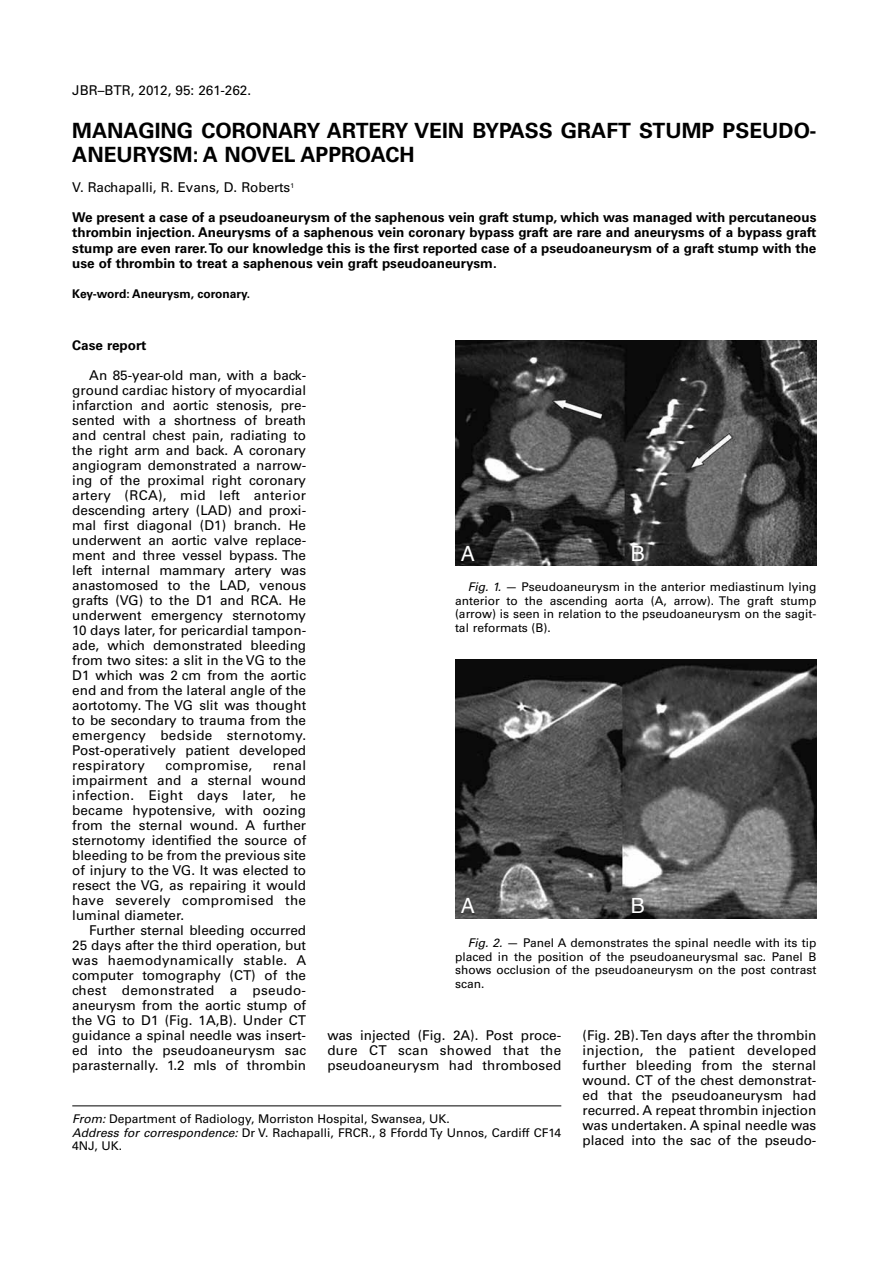
<style>
.page{position:relative;width:893px;height:1263px;background:#fff}
.page>*{position:absolute;margin:0;border:0;box-sizing:border-box;transform-origin:0 0}
.t1{font:700 21px/24px "Univers";color:#000}
.t2{font:21px "Helvetica";color:#fff}
.t3{font:13.5px/15px "Univers";color:#000;text-align:justify}
.t4{font:700 13.5px/15px "Univers";color:#000;text-align:justify}
.t5{font:13.5px "Univers";letter-spacing:.02em;color:#000}
.t6{font:12px/13.5px "Univers";color:#000;text-align:justify}
.t7{font:700 12px "Univers";color:#000}
.s1{font-style:italic}
</style>
<div class="page">
<hr style="left:72px;top:1105px;width:489px;height:1px;background:#000">
<img style="left:455px;top:340px;width:361px;height:226px">
<img style="left:455px;top:659px;width:361px;height:259px">
<p class="t3" style="left:72px;top:84px;width:180px">JBR–BTR, 2012, 95: 261-262.</p>
<h1 class="t1" style="left:72px;top:121px;width:746px">MANAGING CORONARY ARTERY VEIN BYPASS GRAFT STUMP PSEUDO-<br>ANEURYSM: A NOVEL APPROACH</h1>
<p class="t3" style="left:72px;top:181px;width:223px">V. Rachapalli, R. Evans, D. Roberts<sup>1</sup></p>
<p class="t4" style="left:72px;top:211px;width:746px">We present a case of a pseudoaneurysm of the saphenous vein graft stump, which was managed with percutaneous thrombin injection. Aneurysms of a saphenous vein coronary bypass graft are rare and aneurysms of a bypass graft stump are even rarer.To our knowledge this is the first reported case of a pseudoaneurysm of a graft stump with the use of thrombin to treat a saphenous vein graft pseudoaneurysm.</p>
<p class="t7" style="left:72px;top:289px;width:179px">Key-word: Aneurysm, coronary.</p>
<p class="t4" style="left:72px;top:339px;width:75px">Case report</p>
<p class="t3" style="left:72px;top:369px;width:235px;text-indent:17px">An 85-year-old man, with a back&shy;ground cardiac history of myocardial infarction and aortic stenosis, pre&shy;sented with a shortness of breath and central chest pain, radiating to the right arm and back. A coronary angiogram demonstrated a narrow&shy;ing of the proximal right coronary artery (RCA), mid left anterior descending artery (LAD) and proxi&shy;mal first diagonal (D1) branch. He underwent an aortic valve replace&shy;ment and three vessel bypass. The left internal mammary artery was anastomosed to the LAD, venous grafts (VG) to the D1 and RCA. He underwent emergency sternotomy 10 days later, for pericardial tampon&shy;ade, which demonstrated bleeding from two sites: a slit in the VG to the D1 which was 2 cm from the aortic end and from the lateral angle of the aortotomy. The VG slit was thought to be secondary to trauma from the emergency bedside sternotomy.<br>Post-operatively patient developed respiratory</p>
<h1 class="t2" style="left:461px;top:544px;width:16px">A</h1>
<h1 class="t2" style="left:631px;top:544px;width:16px">B</h1>
<p class="t6" style="left:455px;top:581px;width:363px;text-indent:13px"><span class="s1">Fig. 1.</span> — Pseudoaneurysm in the anterior mediastinum lying anterior to the ascending aorta (A, arrow). The graft stump (arrow) is seen in relation to the pseudoaneurysm on the sagit&shy;tal reformats (B).</p>
<p class="t3" style="left:72px;top:759px;width:235px;text-indent:200px">renal impairment and a sternal wound infection. Eight days later, he became hypotensive, with oozing from the sternal wound. A further sternotomy identified the source of bleeding to be from the previous site of injury to the VG. It was elected to resect the VG, as repairing it would have severely compromised the luminal diameter.</p>
<p class="t3" style="left:72px;top:924px;width:235px;text-indent:17px">Further sternal bleeding occurred 25 days after the third operation, but was haemodynamically stable. A computer tomography (CT) of the chest demonstrated a pseudo&shy;aneurysm from the aortic stump of the VG to D1 (Fig. 1A,B). Under CT guidance a spinal needle was insert&shy;ed into the pseudoaneurysm sac parasternally. 1.2 mls of thrombin</p>
<p class="t5" style="left:165px;top:760px;width:88px">compromise,</p>
<h1 class="t2" style="left:461px;top:897px;width:16px">A</h1>
<h1 class="t2" style="left:631px;top:897px;width:16px">B</h1>
<p class="t6" style="left:455px;top:937px;width:363px;text-indent:13px"><span class="s1">Fig. 2.</span> — Panel A demonstrates the spinal needle with its tip placed in the position of the pseudoaneurysmal sac. Panel B shows occlusion of the pseudoaneurysm on the post contrast scan.</p>
<p class="t3" style="left:327px;top:1029px;width:235px">was injected (Fig. 2A). Post proce&shy;dure CT scan showed that the pseudoaneurysm had thrombosed</p>
<p class="t3" style="left:582px;top:1029px;width:235px">(Fig. 2B).Ten days after the thrombin injection, the patient developed further bleeding from the sternal wound. CT of the chest demonstrat&shy;ed that the pseudoaneurysm had recurred. A repeat thrombin injection was undertaken. A spinal needle was placed into the sac of the pseudo-</p>
<p class="t6" style="left:72px;top:1113px;width:490px;text-align:left"><span class="s1">From:</span> Department of Radiology, Morriston Hospital, Swansea, UK.<br><span class="s1">Address for correspondence:</span> Dr V. Rachapalli, FRCR., 8 Ffordd Ty Unnos, Cardiff CF14<br>4NJ, UK.</p>
</div>
